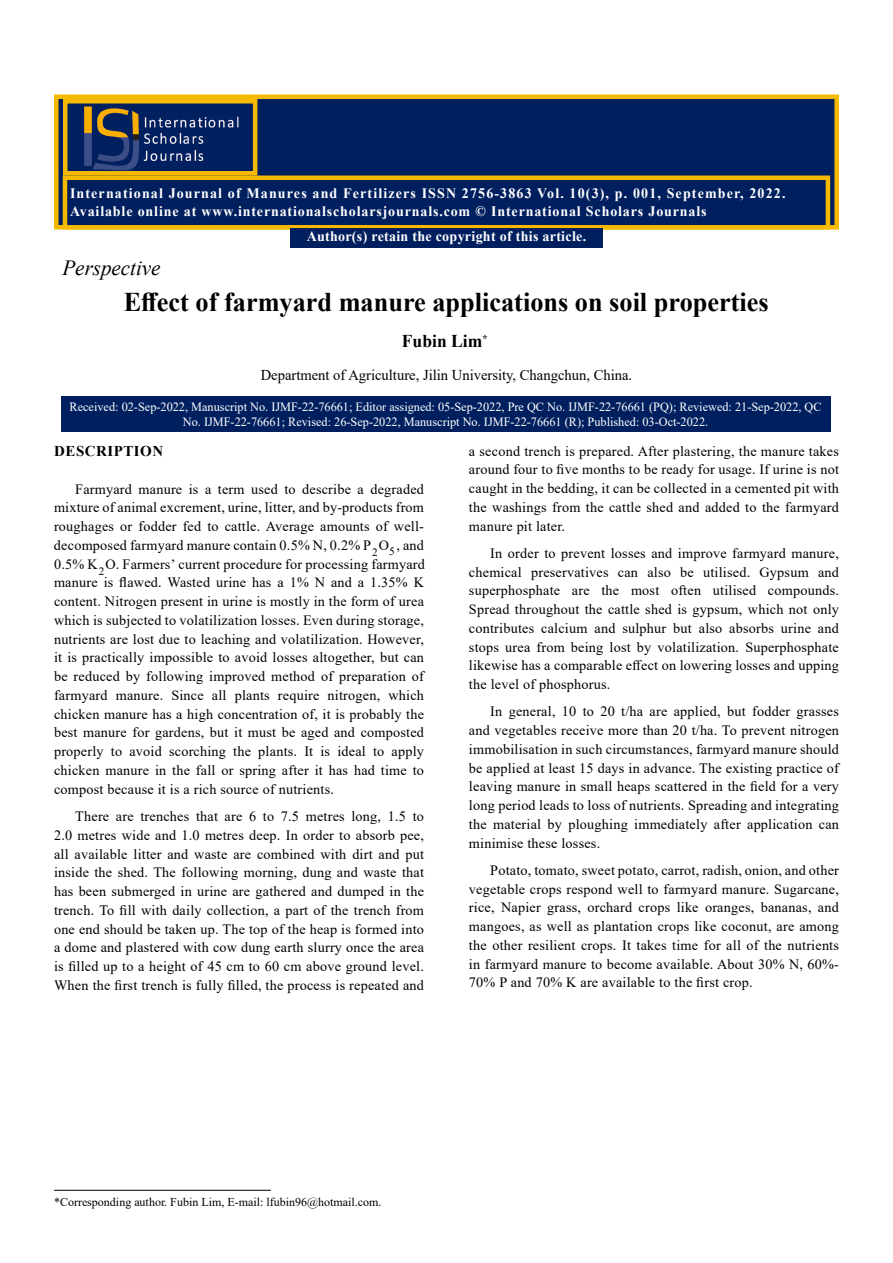
<style>
.page{position:relative;width:893px;height:1263px;background:#fff}
.page>*{position:absolute;margin:0;border:0;box-sizing:border-box;transform-origin:0 0}
.t1{font:700 27px "Times New Roman";color:#000}
.t2{font:italic 21.6px "Times New Roman";color:#000}
.t3{font:700 18px "Times New Roman";color:#000}
.t4{font:15px "Times New Roman";color:#000}
.t5{font:700 15px "Times New Roman";letter-spacing:.035em;color:#000}
.t6{font:700 14.4px/17.2px "Times New Roman";letter-spacing:.06em;color:#fff}
.t7{font:700 14.4px "Times New Roman";letter-spacing:.02em;color:#fff}
.t8{font:14.25px/18.8px "Times New Roman";letter-spacing:.015em;color:#000;text-align:justify}
.t9{font:12.6px/15.1px "Times New Roman";color:#fff;text-align:center}
.t10{font:12px "Times New Roman";color:#000}
</style>
<div class="page">
<div style="left:54px;top:94px;width:785px;height:136px;background:#001f5f;border:4px solid #f5ba00"></div>
<div style="left:63px;top:176px;width:767px;height:54px;background:#001f5f;border:4px solid #f5ba00"></div>
<img style="left:84px;top:106px;width:155px;height:65px">
<div style="left:63px;top:99px;width:194px;height:77px;border:4px solid #f5ba00"></div>
<div style="left:290px;top:228px;width:313px;height:20px;background:#001f5f"></div>
<div style="left:61px;top:396px;width:769px;height:36px;background:#001f5f"></div>
<hr style="left:54px;top:1190px;width:217px;height:1px;background:#000">
<p class="t6" style="left:70px;top:184px;width:717px">International Journal of Manures and Fertilizers ISSN 2756-3863 Vol. 10(3), p. 001, September, 2022.<br>Available online at www.internationalscholarsjournals.com © International Scholars Journals</p>
<p class="t7" style="left:307px;top:225px;width:281px">Author(s) retain the copyright of this article.</p>
<h2 class="t2" style="left:62px;top:253px;width:100px">Perspective</h2>
<h1 class="t1" style="left:124px;top:282px;width:646px">Effect of farmyard manure applications on soil properties</h1>
<p class="t3" style="left:402px;top:328px;width:87px">Fubin Lim<sup>*</sup></p>
<p class="t4" style="left:261px;top:365px;width:373px">Department of Agriculture, Jilin University, Changchun, China.</p>
<p class="t9" style="left:70px;top:399px;width:754px">Received: 02-Sep-2022, Manuscript No. IJMF-22-76661; Editor assigned: 05-Sep-2022, Pre QC No. IJMF-22-76661 (PQ); Reviewed: 21-Sep-2022, QC<br>No. IJMF-22-76661; Revised: 26-Sep-2022, Manuscript No. IJMF-22-76661 (R); Published: 03-Oct-2022.</p>
<p class="t5" style="left:54px;top:440px;width:110px">DESCRIPTION</p>
<p class="t8" style="left:54px;top:479px;width:372px;text-indent:21px">Farmyard manure is a term used to describe a degraded mixture of animal excrement, urine, litter, and by-products from roughages or fodder fed to cattle. Average amounts of well-</p>
<p class="t8" style="left:469px;top:441px;width:372px">a second trench is prepared. After plastering, the manure takes around four to five months to be ready for usage. If urine is not caught in the bedding, it can be collected in a cemented pit with the washings from the cattle shed and added to the farmyard manure pit later.</p>
<p class="t8" style="left:469px;top:543px;width:372px;text-indent:21px">In order to prevent losses and improve farmyard manure, chemical preservatives can also be utilised. Gypsum and superphosphate are the most often utilised compounds.<br>Spread throughout the cattle shed is gypsum, which not only contributes calcium and sulphur but also absorbs urine and stops urea from being lost by volatilization. Superphosphate likewise has a comparable effect on lowering losses and upping the level of phosphorus.</p>
<p class="t8" style="left:469px;top:702px;width:372px;text-indent:21px">In general, 10 to 20 t/ha are applied, but fodder grasses and vegetables receive more than 20 t/ha. To prevent nitrogen immobilisation in such circumstances, farmyard manure should be applied at least 15 days in advance. The existing practice of leaving manure in small heaps scattered in the field for a very long period leads to loss of nutrients. Spreading and integrating the material by ploughing immediately after application can minimise these losses.</p>
<p class="t8" style="left:469px;top:860px;width:372px;text-indent:21px">Potato, tomato, sweet potato, carrot, radish, onion, and other vegetable crops respond well to farmyard manure. Sugarcane, rice, Napier grass, orchard crops like oranges, bananas, and mangoes, as well as plantation crops like coconut, are among the other resilient crops. It takes time for all of the nutrients in farmyard manure to become available. About 30% N, 60%- 70% P and 70% K are available to the first crop.</p>
<p class="t8" style="left:54px;top:535px;width:373px">decomposed farmyard manure contain 0.5% N, 0.2% P<sub>2</sub>O<sub>5</sub> , and<br>0.5% K<sub>2</sub>O. Farmers’ current procedure for processing farmyard</p>
<p class="t8" style="left:54px;top:573px;width:372px">manure is flawed. Wasted urine has a 1% N and a 1.35% K content. Nitrogen present in urine is mostly in the form of urea which is subjected to volatilization losses. Even during storage, nutrients are lost due to leaching and volatilization. However, it is practically impossible to avoid losses altogether, but can be reduced by following improved method of preparation of farmyard manure. Since all plants require nitrogen, which chicken manure has a high concentration of, it is probably the best manure for gardens, but it must be aged and composted properly to avoid scorching the plants. It is ideal to apply chicken manure in the fall or spring after it has had time to compost because it is a rich source of nutrients.</p>
<p class="t8" style="left:54px;top:806px;width:372px;text-indent:21px">There are trenches that are 6 to 7.5 metres long, 1.5 to 2.0 metres wide and 1.0 metres deep. In order to absorb pee, all available litter and waste are combined with dirt and put inside the shed. The following morning, dung and waste that has been submerged in urine are gathered and dumped in the trench. To fill with daily collection, a part of the trench from one end should be taken up. The top of the heap is formed into a dome and plastered with cow dung earth slurry once the area is filled up to a height of 45 cm to 60 cm above ground level.<br>When the first trench is fully filled, the process is repeated and</p>
<p class="t10" style="left:54px;top:1193px;width:329px">*Corresponding author. Fubin Lim, E-mail: lfubin96@hotmail.com.</p>
</div>
